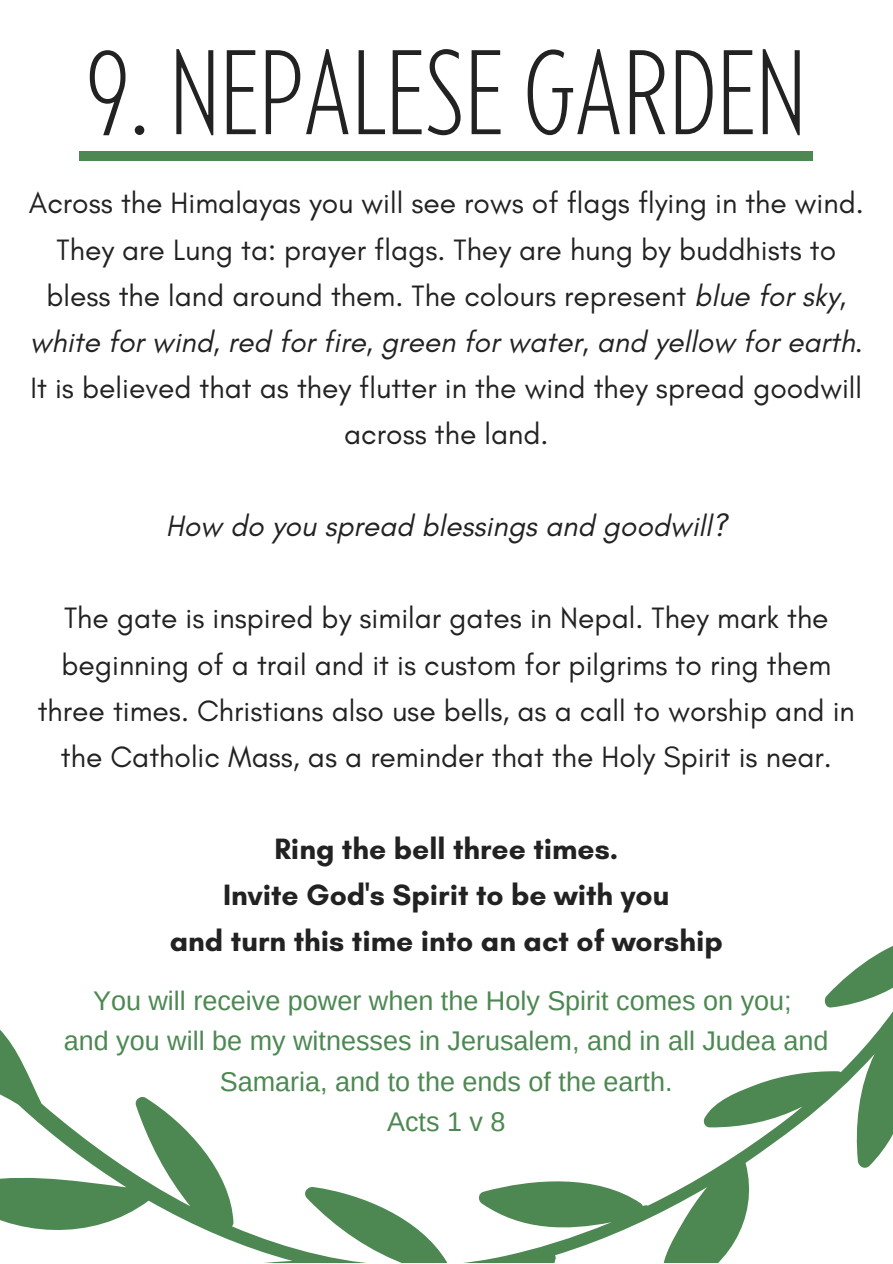
<style>
.page{position:relative;width:893px;height:1264px;background:#fff}
.page>*{position:absolute;margin:0;border:0;box-sizing:border-box;transform-origin:0 0}
.t1{font:200 condensed 119.85px "Balgin";color:#222}
.t2{font:30px/46px "Glacial Indifference";color:#222;text-align:center}
.t3{font:700 30px/46px "Glacial Indifference";color:#222;text-align:center}
.t4{font:italic 30px "Glacial Indifference";color:#222}
.t5{font:27px/40.5px "Arimo";color:#4d8852;text-align:center}
.s1{font-style:italic}
</style>
<div class="page">
<div style="left:79px;top:151px;width:733px;height:9px;background:#4d8852"></div>
<svg style="left:0;top:946px;width:892px;height:316px"></svg>
<h1 class="t1" style="left:86px;top:44px;width:721px">9. NEPALESE GARDEN</h1>
<p class="t2" style="left:29px;top:180px;width:836px">Across the Himalayas you will see rows of flags flying in the wind.<br>They are Lung ta: prayer flags. They are hung by buddhists to bless the land around them. The colours represent <span class="s1">blue for sky, white for wind, red for fire, green for water, and yellow for earth.</span></p>
<p class="t2" style="left:31px;top:364px;width:833px">It is believed that as they flutter in the wind they spread goodwill across the land.</p>
<p class="t4" style="left:166px;top:507px;width:562px">How do you spread blessings and goodwill?</p>
<p class="t2" style="left:38px;top:595px;width:818px">The gate is inspired by similar gates in Nepal. They mark the beginning of a trail and it is custom for pilgrims to ring them three times. Christians also use bells, as a call to worship and in the Catholic Mass, as a reminder that the Holy Spirit is near.</p>
<p class="t3" style="left:170px;top:825px;width:554px">Ring the bell three times.<br>Invite God's Spirit to be with you<br>and turn this time into an act of worship</p>
<p class="t5" style="left:64px;top:980px;width:766px">You will receive power when the Holy Spirit comes on you;<br>and you will be my witnesses in Jerusalem, and in all Judea and Samaria, and to the ends of the earth.<br>Acts 1 v 8</p>
</div>
